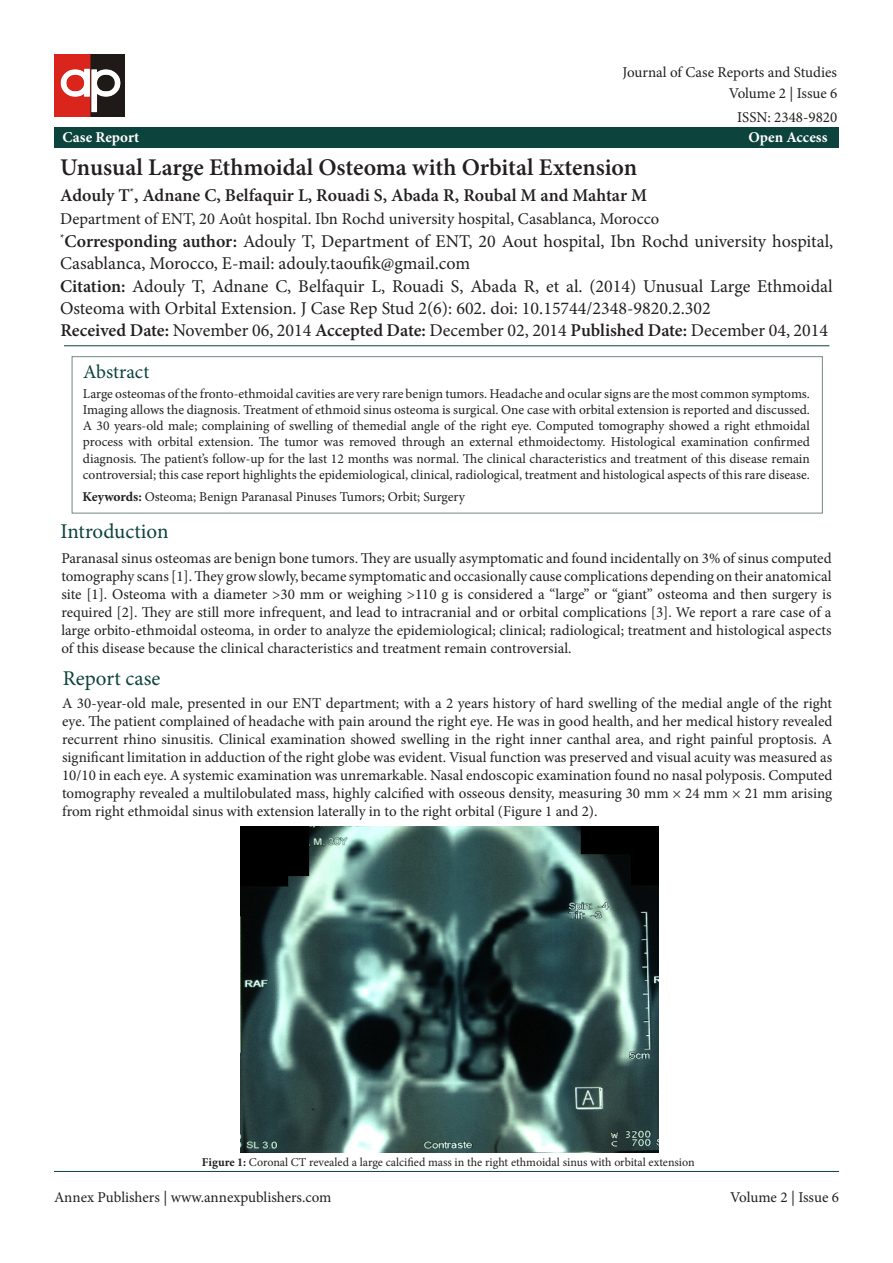
<style>
.page{position:relative;width:893px;height:1263px;background:#fff}
.page>*{position:absolute;margin:0;border:0;box-sizing:border-box;transform-origin:0 0}
.t1{font:600 24px "Minion Pro";color:#231f20}
.t2{font:21px "Minion Pro";color:#0d433d}
.t3{font:19.5px "Minion Pro";color:#0d433d}
.t4{font:18px/21.6px "Minion Pro";color:#231f20}
.t5{font:600 18px "Minion Pro";color:#231f20}
.t6{font:16.5px "Minion Pro";color:#231f20}
.t7{font:15px/18px "Minion Pro";color:#231f20;text-align:justify}
.t8{font:700 15px "Minion Pro";letter-spacing:.005em;color:#fff}
.t9{font:13.5px/16.2px "Minion Pro";color:#231f20;text-align:justify}
.t10{font:12px "Minion Pro";color:#231f20}
.s1{font-weight:600}
.s2{font-weight:700}
</style>
<div class="page">
<hr style="left:54px;top:1171px;width:785px;height:1px;background:#0d433d">
<img style="left:54px;top:54px;width:71px;height:62px">
<div style="left:54px;top:127px;width:785px;height:20px;background:#0d433d"></div>
<hr style="left:64px;top:345px;width:765px;height:1px;background:#0d433d">
<div style="left:72px;top:356px;width:751px;height:157px;background:#fff;border:1px solid #748885"></div>
<svg style="left:81px;top:356px;width:72px;height:2px"></svg>
<img style="left:240px;top:826px;width:418px;height:326px">
<p class="t7" style="left:622px;top:63px;width:216px">Journal of Case Reports and Studies</p>
<p class="t7" style="left:737px;top:108px;width:102px">ISSN: 2348-9820</p>
<p class="t7" style="left:729px;top:85px;width:110px">Volume 2 | Issue 6</p>
<p class="t8" style="left:63px;top:127px;width:78px">Case Report</p>
<p class="t8" style="left:748px;top:127px;width:81px">Open Access</p>
<p class="t1" style="left:60px;top:150px;width:578px">Unusual Large Ethmoidal Osteoma with Orbital Extension</p>
<p class="t5" style="left:60px;top:183px;width:588px">Adouly T<sup>*</sup>, Adnane C, Belfaquir L, Rouadi S, Abada R, Roubal M and Mahtar M</p>
<p class="t6" style="left:60px;top:208px;width:600px">Department of ENT, 20 Août hospital. Ibn Rochd university hospital, Casablanca, Morocco</p>
<p class="t4" style="left:60px;top:231px;width:775px"><sup>*</sup><span class="s1">Corresponding author:</span> Adouly T, Department of ENT, 20 Aout hospital, Ibn Rochd university hospital,<br>Casablanca, Morocco, E-mail: adouly.taoufik@gmail.com</p>
<p class="t4" style="left:60px;top:276px;width:774px"><span class="s1">Citation:</span> Adouly T, Adnane C, Belfaquir L, Rouadi S, Abada R, et al. (2014) Unusual Large Ethmoidal<br>Osteoma with Orbital Extension. J Case Rep Stud 2(6): 602. doi: 10.15744/2348-9820.2.302</p>
<p class="t4" style="left:60px;top:319px;width:769px"><span class="s1">Received Date:</span> November 06, 2014 <span class="s1">Accepted Date:</span> December 02, 2014 <span class="s1">Published Date:</span> December 04, 2014</p>
<p class="t3" style="left:83px;top:358px;width:68px">Abstract</p>
<p class="t9" style="left:83px;top:385px;width:729px">Large osteomas of the fronto-ethmoidal cavities are very rare benign tumors. Headache and ocular signs are the most common symptoms.<br>Imaging allows the diagnosis. Treatment of ethmoid sinus osteoma is surgical. One case with orbital extension is reported and discussed.<br>A 30 years-old male; complaining of swelling of themedial angle of the right eye. Computed tomography showed a right ethmoidal process with orbital extension. The tumor was removed through an external ethmoidectomy. Histological examination confirmed diagnosis. The patient’s follow-up for the last 12 months was normal. The clinical characteristics and treatment of this disease remain controversial; this case report highlights the epidemiological, clinical, radiological, treatment and histological aspects of this rare disease.</p>
<p class="t9" style="left:83px;top:488px;width:384px"><span class="s2">Keywords:</span> Osteoma; Benign Paranasal Pinuses Tumors; Orbit; Surgery</p>
<p class="t2" style="left:61px;top:517px;width:109px">Introduction</p>
<p class="t7" style="left:61px;top:549px;width:772px">Paranasal sinus osteomas are benign bone tumors. They are usually asymptomatic and found incidentally on 3% of sinus computed tomography scans [1]. They grow slowly, became symptomatic and occasionally cause complications depending on their anatomical site [1]. Osteoma with a diameter &gt;30 mm or weighing &gt;110 g is considered a “large” or “giant” osteoma and then surgery is required [2]. They are still more infrequent, and lead to intracranial and or orbital complications [3]. We report a rare case of a large orbito-ethmoidal osteoma, in order to analyze the epidemiological; clinical; radiological; treatment and histological aspects of this disease because the clinical characteristics and treatment remain controversial.</p>
<p class="t2" style="left:63px;top:664px;width:99px">Report case</p>
<p class="t7" style="left:62px;top:695px;width:772px">A 30-year-old male, presented in our ENT department; with a 2 years history of hard swelling of the medial angle of the right eye. The patient complained of headache with pain around the right eye. He was in good health, and her medical history revealed recurrent rhino sinusitis. Clinical examination showed swelling in the right inner canthal area, and right painful proptosis. A significant limitation in adduction of the right globe was evident. Visual function was preserved and visual acuity was measured as 10/10 in each eye. A systemic examination was unremarkable. Nasal endoscopic examination found no nasal polyposis. Computed tomography revealed a multilobulated mass, highly calcified with osseous density, measuring 30 mm × 24 mm × 21 mm arising from right ethmoidal sinus with extension laterally in to the right orbital (Figure 1 and 2).</p>
<p class="t10" style="left:202px;top:1154px;width:494px"><span class="s2">Figure 1:</span> Coronal CT revealed a large calcified mass in the right ethmoidal sinus with orbital extension</p>
<p class="t7" style="left:54px;top:1188px;width:279px">Annex Publishers | www.annexpublishers.com</p>
<p class="t7" style="left:730px;top:1188px;width:110px">Volume 2 | Issue 6</p>
</div>
